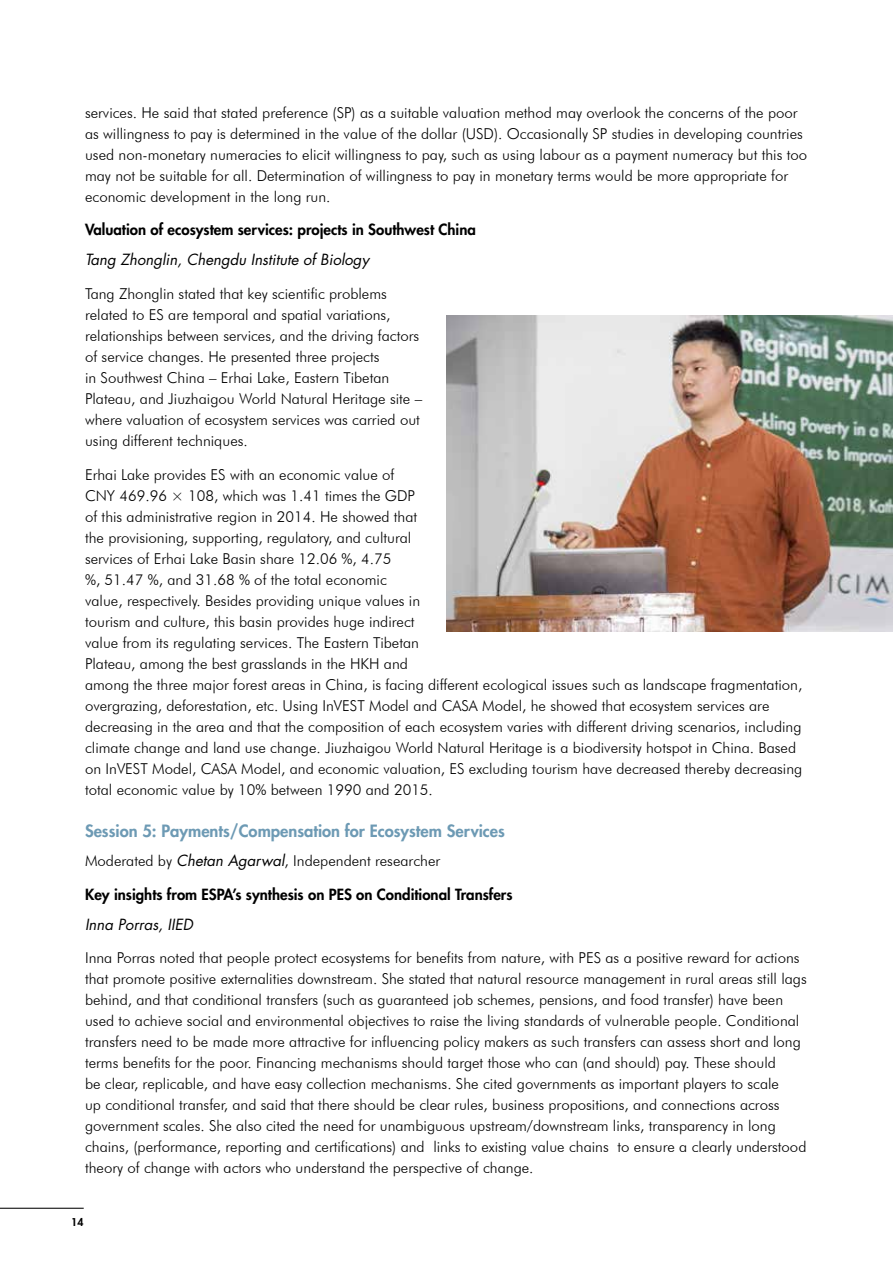
<style>
.page{position:relative;width:893px;height:1263px;background:#fff}
.page>*{position:absolute;margin:0;border:0;box-sizing:border-box;transform-origin:0 0}
.t1{font:800 16.5px "Futura Std";color:#6d9ab4}
.t2{font:300 15px/21px "Futura BT";color:#000}
.t3{font:800 15px "Futura Std";color:#000}
.t4{font:italic 15px "Futura Std";color:#000}
.t5{font:800 10.5px "Futura Std";color:#000}
.s1{font-family:"Futura Std";font-weight:400;font-style:italic}
</style>
<div class="page">
<hr style="left:0;top:1208px;width:84px;height:1px;background:#000">
<img style="left:446px;top:316px;width:447px;height:315px">
<p class="t2" style="left:85px;top:102px;width:724px">services. He said that stated preference (SP) as a suitable valuation method may overlook the concerns of the poor as willingness to pay is determined in the value of the dollar (USD). Occasionally SP studies in developing countries used non-monetary numeracies to elicit willingness to pay, such as using labour as a payment numeracy but this too may not be suitable for all. Determination of willingness to pay in monetary terms would be more appropriate for economic development in the long run.</p>
<p class="t3" style="left:85px;top:220px;width:392px">Valuation of ecosystem services: projects in Southwest China</p>
<p class="t4" style="left:85px;top:250px;width:286px">Tang Zhonglin, Chengdu Institute of Biology</p>
<p class="t2" style="left:85px;top:283px;width:339px">Tang Zhonglin stated that key scientific problems related to ES are temporal and spatial variations, relationships between services, and the driving factors of service changes. He presented three projects<br>in Southwest China – Erhai Lake, Eastern Tibetan Plateau, and Jiuzhaigou World Natural Heritage site – where valuation of ecosystem services was carried out using different techniques.</p>
<p class="t2" style="left:85px;top:463px;width:719px">Erhai Lake provides ES with an economic value of<br>CNY 469.96 × 108, which was 1.41 times the GDP<br>of this administrative region in 2014. He showed that<br>the provisioning, supporting, regulatory, and cultural<br>services of Erhai Lake Basin share 12.06 %, 4.75<br>%, 51.47 %, and 31.68 % of the total economic<br>value, respectively. Besides providing unique values in<br>tourism and culture, this basin provides huge indirect<br>value from its regulating services. The Eastern Tibetan<br>Plateau, among the best grasslands in the HKH and<br>among the three major forest areas in China, is facing different ecological issues such as landscape fragmentation, overgrazing, deforestation, etc. Using InVEST Model and CASA Model, he showed that ecosystem services are decreasing in the area and that the composition of each ecosystem varies with different driving scenarios, including climate change and land use change. Jiuzhaigou World Natural Heritage is a biodiversity hotspot in China. Based on InVEST Model, CASA Model, and economic valuation, ES excluding tourism have decreased thereby decreasing total economic value by 10% between 1990 and 2015.</p>
<p class="t1" style="left:85px;top:820px;width:421px">Session 5: Payments/Compensation for Ecosystem Services</p>
<p class="t2" style="left:85px;top:850px;width:357px">Moderated by <span class="s1">Chetan Agarwal</span>, Independent researcher</p>
<p class="t3" style="left:85px;top:885px;width:429px">Key insights from ESPA’s synthesis on PES on Conditional Transfers</p>
<p class="t4" style="left:85px;top:914px;width:109px">Inna Porras, IIED</p>
<p class="t2" style="left:85px;top:947px;width:723px">Inna Porras noted that people protect ecosystems for benefits from nature, with PES as a positive reward for actions that promote positive externalities downstream. She stated that natural resource management in rural areas still lags behind, and that conditional transfers (such as guaranteed job schemes, pensions, and food transfer) have been used to achieve social and environmental objectives to raise the living standards of vulnerable people. Conditional transfers need to be made more attractive for influencing policy makers as such transfers can assess short and long terms benefits for the poor. Financing mechanisms should target those who can (and should) pay. These should<br>be clear, replicable, and have easy collection mechanisms. She cited governments as important players to scale<br>up conditional transfer, and said that there should be clear rules, business propositions, and connections across government scales. She also cited the need for unambiguous upstream/downstream links, transparency in long chains, (performance, reporting and certifications) and links to existing value chains to ensure a clearly understood theory of change with actors who understand the perspective of change.</p>
<p class="t5" style="left:71px;top:1215px;width:14px">14</p>
</div>
